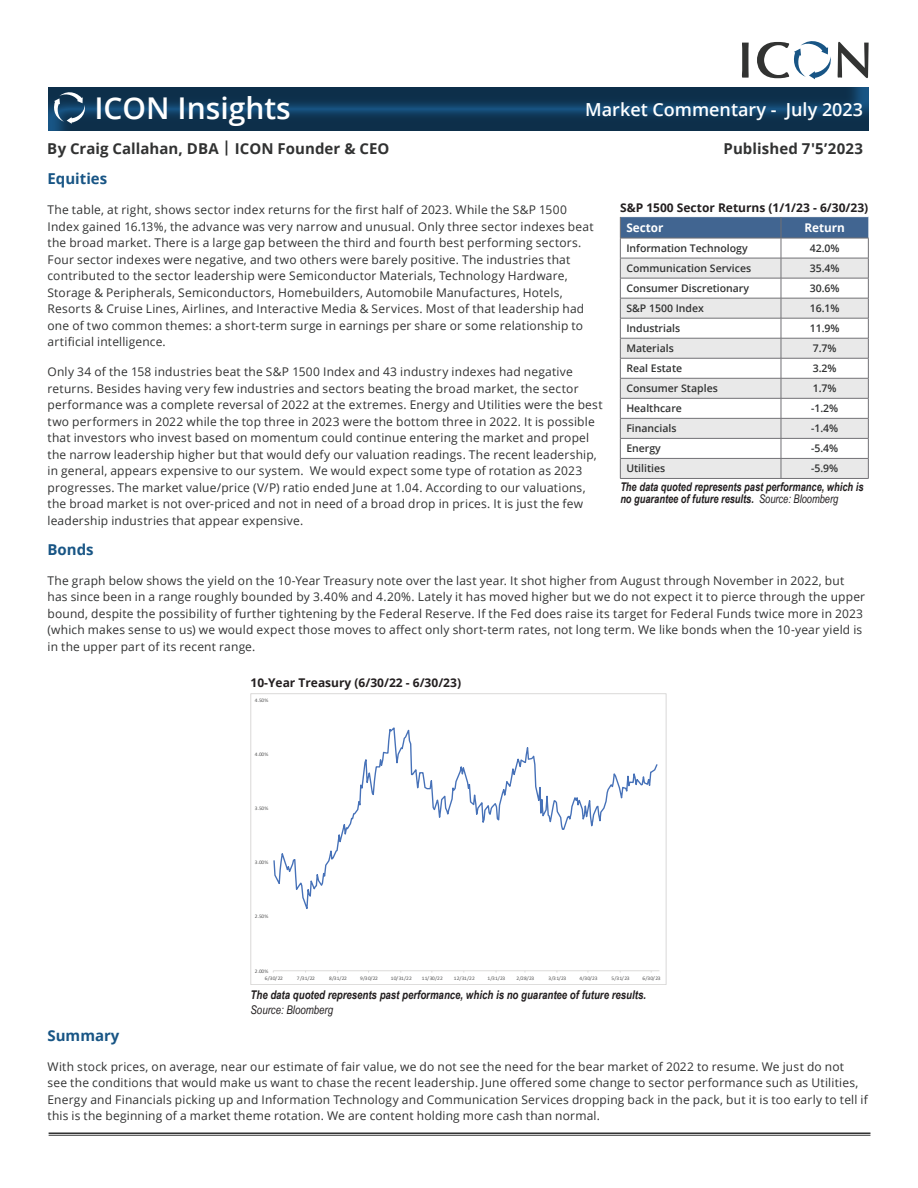
<style>
.page{position:relative;width:918px;height:1188px;background:#fff}
.page>*{position:absolute;margin:0;border:0;box-sizing:border-box;transform-origin:0 0}
.t1{font:600 30px "Open Sans";color:#fff}
.t2{font:600 18px "Open Sans";color:#fff}
.t3{font:700 15px "Open Sans";letter-spacing:.005em;color:#313232}
.t4{font:700 15px "Open Sans";color:#185585}
.t5{font:12px/16.5px "Open Sans";letter-spacing:.015em;color:#313232}
.t6{font:italic 700 12px/12px "Arial Narrow";color:#231f20;scale:.94 1}
.t7{font:italic 700 12px "Arial Narrow";color:#231f20}
.t8{font:700 12px "Open Sans";color:#231f20}
.t9{font:italic 12px "Arial Narrow";color:#231f20}
.t10{font:700 12px "Open Sans";color:#fff}
.t11{font:600 10.5px "Open Sans";color:#313232}
.t12{font:5.25px "Calibri";letter-spacing:-.06em;color:#595959}
.s1{font-weight:400}
</style>
<div class="page">
<svg style="left:742px;top:43px;width:7px;height:35px"></svg>
<svg style="left:757px;top:41px;width:112px;height:38px"></svg>
<div style="left:41px;top:81px;width:828px;height:51px;background:#231f20;opacity:.5"></div>
<svg style="left:52px;top:88px;width:35px;height:36px"></svg>
<hr style="left:49px;top:1132px;width:821px;height:2px;background:#313232">
<hr style="left:49px;top:1135px;width:821px;height:1px;background:#313232">
<hr style="left:273px;top:971px;width:386px;height:1px;background:#dad9d8">
<svg style="left:273px;top:727px;width:385px;height:182px"></svg>
<div style="left:251px;top:693px;width:415px;height:292px;border:1px solid #dad9d8"></div>
<svg style="left:620px;top:217px;width:249px;height:261px"></svg>
<hr style="left:620px;top:318px;width:161px;height:1px;background:#717074">
<hr style="left:781px;top:318px;width:88px;height:1px;background:#717074">
<hr style="left:620px;top:338px;width:161px;height:1px;background:#717074">
<hr style="left:781px;top:338px;width:88px;height:1px;background:#717074">
<hr style="left:620px;top:358px;width:161px;height:1px;background:#717074">
<hr style="left:781px;top:358px;width:88px;height:1px;background:#717074">
<hr style="left:620px;top:378px;width:161px;height:1px;background:#717074">
<hr style="left:781px;top:378px;width:88px;height:1px;background:#717074">
<hr style="left:620px;top:398px;width:161px;height:1px;background:#717074">
<hr style="left:781px;top:398px;width:88px;height:1px;background:#717074">
<hr style="left:620px;top:418px;width:161px;height:1px;background:#717074">
<hr style="left:781px;top:418px;width:88px;height:1px;background:#717074">
<hr style="left:620px;top:438px;width:161px;height:1px;background:#717074">
<hr style="left:781px;top:438px;width:88px;height:1px;background:#717074">
<hr style="left:620px;top:458px;width:161px;height:1px;background:#717074">
<hr style="left:781px;top:458px;width:88px;height:1px;background:#717074">
<hr style="left:620px;top:478px;width:161px;height:1px;background:#717074">
<hr style="left:781px;top:478px;width:88px;height:1px;background:#717074">
<h1 class="t1" style="left:94px;top:87px;width:198px">ICON Insights</h1>
<h2 class="t2" style="left:585px;top:97px;width:279px">Market Commentary - July 2023</h2>
<p class="t3" style="left:47px;top:138px;width:344px">By Craig Callahan, DBA | ICON Founder &amp; CEO</p>
<p class="t3" style="left:724px;top:138px;width:141px">Published 7'5’2023</p>
<p class="t4" style="left:48px;top:168px;width:61px">Equities</p>
<p class="t5" style="left:48px;top:201px;width:548px">The table, at right, shows sector index returns for the first half of 2023. While the S&amp;P 1500<br>Index gained 16.13%, the advance was very narrow and unusual. Only three sector indexes beat the broad market. There is a large gap between the third and fourth best performing sectors.<br>Four sector indexes were negative, and two others were barely positive. The industries that contributed to the sector leadership were Semiconductor Materials, Technology Hardware, Storage &amp; Peripherals, Semiconductors, Homebuilders, Automobile Manufactures, Hotels, Resorts &amp; Cruise Lines, Airlines, and Interactive Media &amp; Services. Most of that leadership had one of two common themes: a short-term surge in earnings per share or some relationship to artificial intelligence.</p>
<p class="t5" style="left:48px;top:363px;width:557px">Only 34 of the 158 industries beat the S&amp;P 1500 Index and 43 industry indexes had negative returns. Besides having very few industries and sectors beating the broad market, the sector performance was a complete reversal of 2022 at the extremes. Energy and Utilities were the best two performers in 2022 while the top three in 2023 were the bottom three in 2022. It is possible that investors who invest based on momentum could continue entering the market and propel the narrow leadership higher but that would defy our valuation readings. The recent leadership, in general, appears expensive to our system. We would expect some type of rotation as 2023 progresses. The market value/price (V/P) ratio ended June at 1.04. According to our valuations, the broad market is not over-priced and not in need of a broad drop in prices. It is just the few leadership industries that appear expensive.</p>
<p class="t4" style="left:48px;top:539px;width:48px">Bonds</p>
<p class="t5" style="left:48px;top:572px;width:819px">The graph below shows the yield on the 10-Year Treasury note over the last year. It shot higher from August through November in 2022, but has since been in a range roughly bounded by 3.40% and 4.20%. Lately it has moved higher but we do not expect it to pierce through the upper bound, despite the possibility of further tightening by the Federal Reserve. If the Fed does raise its target for Federal Funds twice more in 2023 (which makes sense to us) we would expect those moves to affect only short-term rates, not long term. We like bonds when the 10-year yield is in the upper part of its recent range.</p>
<p class="t8" style="left:620px;top:199px;width:250px">S&amp;P 1500 Sector Returns (1/1/23 - 6/30/23)</p>
<p class="t10" style="left:626px;top:219px;width:39px">Sector</p>
<p class="t10" style="left:804px;top:219px;width:42px">Return</p>
<p class="t11" style="left:626px;top:241px;width:123px">Information Technology</p>
<p class="t11" style="left:810px;top:241px;width:31px">42.0%</p>
<p class="t11" style="left:626px;top:261px;width:126px">Communication Services</p>
<p class="t11" style="left:810px;top:261px;width:31px">35.4%</p>
<p class="t11" style="left:626px;top:281px;width:124px">Consumer Discretionary</p>
<p class="t11" style="left:810px;top:281px;width:31px">30.6%</p>
<p class="t11" style="left:626px;top:301px;width:79px">S&amp;P 1500 Index</p>
<p class="t11" style="left:810px;top:301px;width:31px">16.1%</p>
<p class="t11" style="left:626px;top:321px;width:55px">Industrials</p>
<p class="t11" style="left:810px;top:321px;width:31px">11.9%</p>
<p class="t11" style="left:626px;top:341px;width:49px">Materials</p>
<p class="t11" style="left:813px;top:341px;width:25px">7.7%</p>
<p class="t11" style="left:626px;top:361px;width:57px">Real Estate</p>
<p class="t11" style="left:813px;top:361px;width:25px">3.2%</p>
<p class="t11" style="left:626px;top:381px;width:93px">Consumer Staples</p>
<p class="t11" style="left:813px;top:381px;width:25px">1.7%</p>
<p class="t11" style="left:626px;top:401px;width:57px">Healthcare</p>
<p class="t11" style="left:811px;top:401px;width:29px">-1.2%</p>
<p class="t11" style="left:626px;top:421px;width:52px">Financials</p>
<p class="t11" style="left:811px;top:421px;width:29px">-1.4%</p>
<p class="t11" style="left:626px;top:441px;width:36px">Energy</p>
<p class="t11" style="left:811px;top:441px;width:29px">-5.4%</p>
<p class="t11" style="left:626px;top:461px;width:40px">Utilities</p>
<p class="t11" style="left:811px;top:461px;width:29px">-5.9%</p>
<p class="t6" style="left:620px;top:480px;width:260px">The data quoted represents past performance, which is no guarantee of future results. <span class="s1">Source: Bloomberg</span></p>
<p class="t8" style="left:251px;top:674px;width:212px">10-Year Treasury (6/30/22 - 6/30/23)</p>
<p class="t12" style="left:255px;top:696px;width:15px">4.50%</p>
<p class="t12" style="left:255px;top:750px;width:15px">4.00%</p>
<p class="t12" style="left:255px;top:805px;width:15px">3.50%</p>
<p class="t12" style="left:255px;top:859px;width:15px">3.00%</p>
<p class="t12" style="left:255px;top:913px;width:15px">2.50%</p>
<p class="t12" style="left:255px;top:967px;width:15px">2.00%</p>
<p class="t12" style="left:265px;top:974px;width:19px">6/30/22</p>
<p class="t12" style="left:297px;top:974px;width:19px">7/31/22</p>
<p class="t12" style="left:329px;top:974px;width:19px">8/31/22</p>
<p class="t12" style="left:360px;top:974px;width:19px">9/30/22</p>
<p class="t12" style="left:391px;top:974px;width:23px">10/31/22</p>
<p class="t12" style="left:422px;top:974px;width:23px">11/30/22</p>
<p class="t12" style="left:454px;top:974px;width:23px">12/31/22</p>
<p class="t12" style="left:487px;top:974px;width:19px">1/31/23</p>
<p class="t12" style="left:516px;top:974px;width:19px">2/28/23</p>
<p class="t12" style="left:548px;top:974px;width:19px">3/31/23</p>
<p class="t12" style="left:579px;top:974px;width:19px">4/30/23</p>
<p class="t12" style="left:612px;top:974px;width:19px">5/31/23</p>
<p class="t12" style="left:643px;top:974px;width:19px">6/30/23</p>
<p class="t7" style="left:251px;top:986px;width:397px">The data quoted represents past performance, which is no guarantee of future results.</p>
<p class="t9" style="left:251px;top:1002px;width:84px">Source: Bloomberg</p>
<p class="t4" style="left:48px;top:1025px;width:73px">Summary</p>
<p class="t5" style="left:48px;top:1058px;width:822px">With stock prices, on average, near our estimate of fair value, we do not see the need for the bear market of 2022 to resume. We just do not<br>see the conditions that would make us want to chase the recent leadership. June offered some change to sector performance such as Utilities, Energy and Financials picking up and Information Technology and Communication Services dropping back in the pack, but it is too early to tell if this is the beginning of a market theme rotation. We are content holding more cash than normal.</p>
</div>
